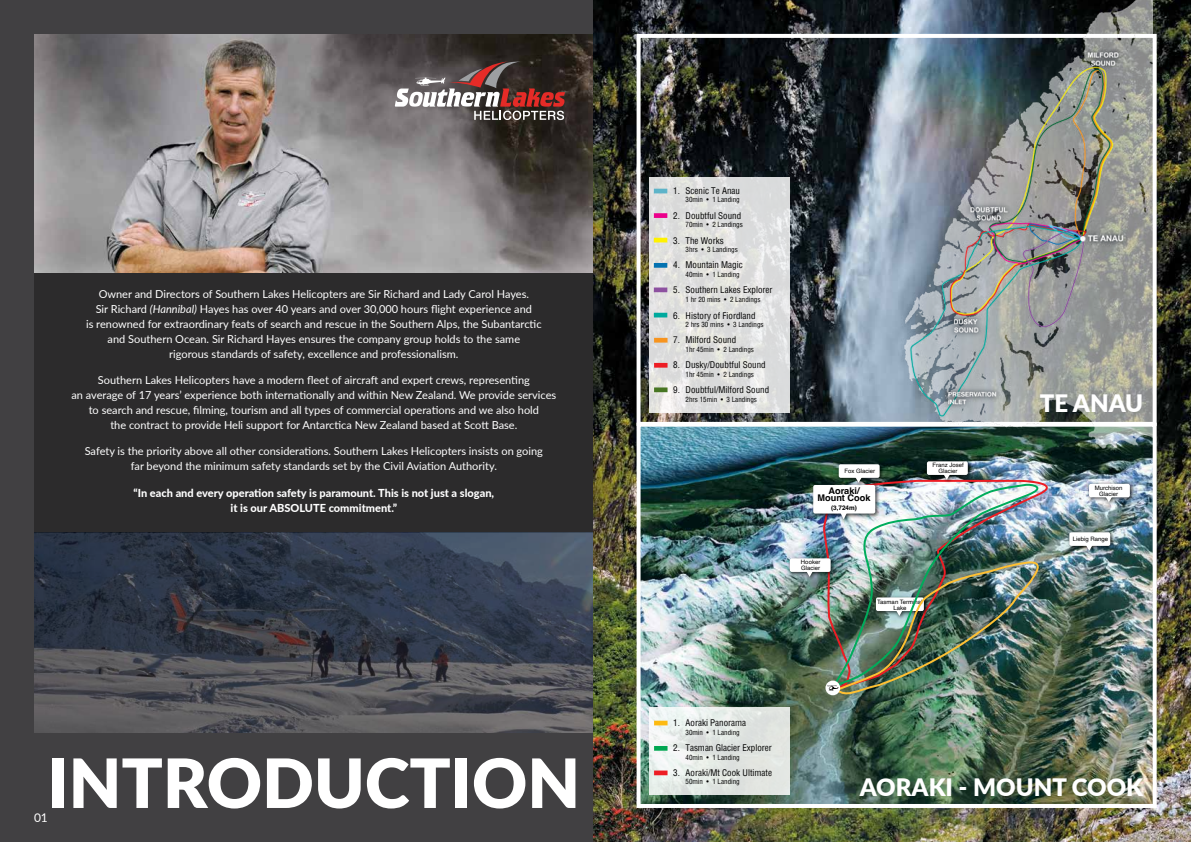
<style>
.page{position:relative;width:1191px;height:842px;background:#414042}
.page>*{position:absolute;margin:0;border:0;box-sizing:border-box;transform-origin:0 0}
.t1{font:900 68px "Lato";color:#fff}
.t2{font:900 24px "Lato";color:#fff}
.t3{font:12px "Lato";color:#fff}
.t4{font:11px/15px "Lato";color:#fff;text-align:center}
.t5{font:800 11px/15px "Lato";color:#fff;text-align:center}
.t6{font:700 9.2px/7.1px "Helvetica";color:#000;text-align:center}
.t7{font:condensed 9px "Helvetica";color:#000}
.t8{font:condensed 7px "Helvetica";color:#000}
.t9{font:700 6.4px "Helvetica";color:#000}
.t10{font:6px/5.6px "Helvetica";color:#000;text-align:center}
.s1{font-style:italic}
</style>
<div class="page">
<div style="left:34px;top:45px;width:561px;height:487px;background:#292829"></div>
<img style="left:34px;top:34px;width:560px;height:239px">
<img style="left:34px;top:532px;width:560px;height:200px">
<img style="left:594px;top:0;width:597px;height:842px">
<img style="left:641px;top:428px;width:510px;height:375px">
<div style="left:636px;top:423px;width:520px;height:385px;border:4px solid #fff"></div>
<div style="left:811px;top:483px;width:69px;height:41px;background:#000;opacity:.75"></div>
<div style="left:813px;top:485px;width:62px;height:28px;background:#fff;border-radius:2px"></div>
<div style="left:787px;top:556px;width:48px;height:25px;background:#000;opacity:.75"></div>
<div style="left:789px;top:558px;width:41px;height:14px;background:#fff;border-radius:2px"></div>
<svg style="left:805px;top:571px;width:8px;height:6px"></svg>
<div style="left:836px;top:462px;width:48px;height:25px;background:#000;opacity:.75"></div>
<div style="left:838px;top:464px;width:41px;height:14px;background:#fff;border-radius:2px"></div>
<svg style="left:854px;top:477px;width:8px;height:5px"></svg>
<div style="left:924px;top:459px;width:49px;height:25px;background:#000;opacity:.75"></div>
<div style="left:927px;top:461px;width:40px;height:14px;background:#fff;border-radius:2px"></div>
<svg style="left:942px;top:474px;width:8px;height:6px"></svg>
<div style="left:1086px;top:481px;width:49px;height:26px;background:#000;opacity:.75"></div>
<div style="left:1089px;top:484px;width:40px;height:13px;background:#fff;border-radius:2px"></div>
<svg style="left:1104px;top:497px;width:8px;height:5px"></svg>
<div style="left:1067px;top:530px;width:48px;height:25px;background:#000;opacity:.75"></div>
<div style="left:1069px;top:532px;width:41px;height:14px;background:#fff;border-radius:2px"></div>
<svg style="left:1085px;top:545px;width:8px;height:6px"></svg>
<div style="left:636px;top:34px;width:520px;height:392px;border:4px solid #fff"></div>
<svg style="left:649px;top:177px;width:140px;height:235px;background:#dfe0df"></svg>
<hr style="left:654px;top:238px;width:13px;height:4px;background:#fff200">
<div style="left:654px;top:338px;width:13px;height:5px;background:#f7941e"></div>
<div style="left:654px;top:363px;width:13px;height:5px;background:#ed1d24"></div>
<div style="left:654px;top:287px;width:13px;height:5px;background:#8d51a0"></div>
<div style="left:654px;top:213px;width:13px;height:5px;background:#ec008c"></div>
<div style="left:654px;top:263px;width:13px;height:5px;background:#0472b0"></div>
<hr style="left:654px;top:313px;width:13px;height:4px;background:#00a99d">
<hr style="left:654px;top:189px;width:13px;height:4px;background:#5db4c9">
<div style="left:654px;top:387px;width:13px;height:5px;background:#487622"></div>
<img style="left:874px;top:0;width:278px;height:468px">
<svg style="left:395px;top:60px;width:170px;height:60px"></svg>
<svg style="left:649px;top:707px;width:140px;height:87px;background:#e5e9e6"></svg>
<hr style="left:654px;top:721px;width:13px;height:4px;background:#fdba12">
<div style="left:654px;top:746px;width:13px;height:5px;background:#00a651"></div>
<div style="left:654px;top:770px;width:13px;height:5px;background:#ed1d24"></div>
<img style="left:831px;top:482px;width:217px;height:206px">
<img style="left:826px;top:560px;width:221px;height:135px">
<p class="t4" style="left:86px;top:286px;width:457px">Owner and Directors of Southern Lakes Helicopters are Sir Richard and Lady Carol Hayes.<br>Sir Richard <span class="s1">(Hannibal)</span> Hayes has over 40 years and over 30,000 hours flight experience and<br>is renowned for extraordinary feats of search and rescue in the Southern Alps, the Subantarctic and Southern Ocean. Sir Richard Hayes ensures the company group holds to the same<br>rigorous standards of safety, excellence and professionalism.</p>
<p class="t4" style="left:71px;top:372px;width:486px">Southern Lakes Helicopters have a modern fleet of aircraft and expert crews, representing<br>an average of 17 years’ experience both internationally and within New Zealand. We provide services to search and rescue, filming, tourism and all types of commercial operations and we also hold<br>the contract to provide Heli support for Antarctica New Zealand based at Scott Base.</p>
<p class="t4" style="left:85px;top:443px;width:460px">Safety is the priority above all other considerations. Southern Lakes Helicopters insists on going far beyond the minimum safety standards set by the Civil Aviation Authority.</p>
<p class="t5" style="left:133px;top:485px;width:362px">“In each and every operation safety is paramount. This is not just a slogan, it is our ABSOLUTE commitment.”</p>
<h1 class="t1" style="left:47px;top:732px;width:534px">INTRODUCTION</h1>
<p class="t3" style="left:34px;top:809px;width:15px">01</p>
<p class="t7" style="left:673px;top:185px;width:68px">1. Scenic Te Anau</p>
<p class="t8" style="left:685px;top:195px;width:56px">30min • 1 Landing</p>
<p class="t7" style="left:673px;top:210px;width:70px">2. Doubtful Sound</p>
<p class="t8" style="left:685px;top:220px;width:59px">70min • 2 Landings</p>
<p class="t7" style="left:673px;top:234px;width:52px">3. The Works</p>
<p class="t8" style="left:685px;top:245px;width:54px">3hrs • 3 Landings</p>
<p class="t7" style="left:673px;top:259px;width:71px">4. Mountain Magic</p>
<p class="t8" style="left:685px;top:270px;width:56px">40min • 1 Landing</p>
<p class="t7" style="left:673px;top:284px;width:101px">5. Southern Lakes Explorer</p>
<p class="t8" style="left:685px;top:295px;width:77px">1 hr 20 mins • 2 Landings</p>
<p class="t7" style="left:673px;top:309px;width:84px">6. History of Fiordland</p>
<p class="t8" style="left:685px;top:320px;width:80px">2 hrs 30 mins • 3 Landings</p>
<p class="t7" style="left:673px;top:334px;width:65px">7. Milford Sound</p>
<p class="t8" style="left:685px;top:345px;width:70px">1hr 45min • 2 Landings</p>
<p class="t7" style="left:673px;top:359px;width:94px">8. Dusky/Doubtful Sound</p>
<p class="t8" style="left:685px;top:370px;width:70px">1hr 45min • 2 Landings</p>
<p class="t7" style="left:673px;top:384px;width:98px">9. Doubtful/Milford Sound</p>
<p class="t8" style="left:685px;top:394px;width:73px">2hrs 15min • 3 Landings</p>
<h2 class="t2" style="left:1039px;top:385px;width:105px">TE ANAU</h2>
<p class="t10" style="left:844px;top:468px;width:32px">Fox Glacier</p>
<p class="t10" style="left:932px;top:462px;width:33px">Franz Josef<br>Glacier</p>
<p class="t6" style="left:817px;top:488px;width:55px">Aoraki/<br>Mount Cook</p>
<p class="t9" style="left:831px;top:504px;width:27px">(3,724m)</p>
<p class="t10" style="left:801px;top:559px;width:21px;text-align:left">Hooker<br>Glacier</p>
<p class="t10" style="left:877px;top:599px;width:47px">Tasman Terminal<br>Lake</p>
<p class="t10" style="left:1095px;top:485px;width:29px">Murchison<br>Glacier</p>
<p class="t10" style="left:1072px;top:536px;width:37px">Liebig Range</p>
<p class="t7" style="left:673px;top:717px;width:75px">1. Aoraki Panorama</p>
<p class="t8" style="left:685px;top:728px;width:56px">30min • 1 Landing</p>
<p class="t7" style="left:673px;top:742px;width:100px">2. Tasman Glacier Explorer</p>
<p class="t8" style="left:685px;top:752px;width:56px">40min • 1 Landing</p>
<p class="t7" style="left:673px;top:767px;width:100px">3. Aoraki/Mt Cook Ultimate</p>
<p class="t8" style="left:685px;top:777px;width:56px">50min • 1 Landing</p>
<h2 class="t2" style="left:859px;top:769px;width:285px">AORAKI - MOUNT COOK</h2>
</div>
